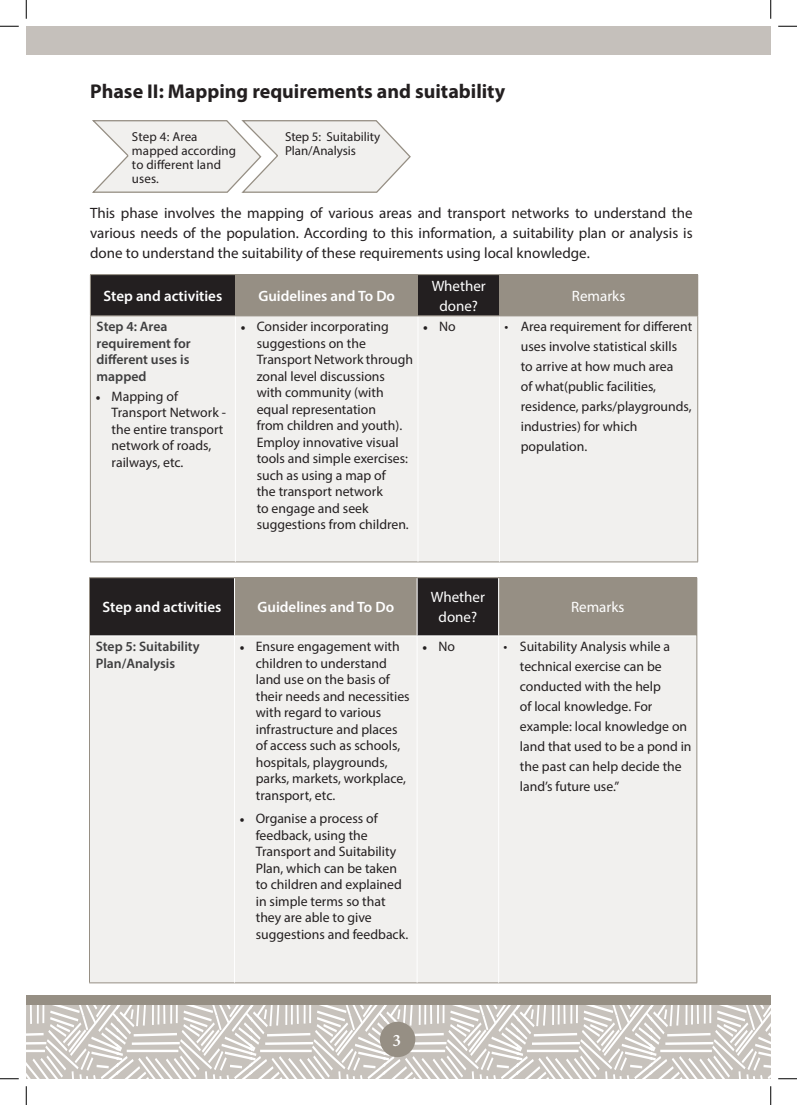
<style>
.page{position:relative;width:797px;height:1105px;background:#fff}
.page>*{position:absolute;margin:0;border:0;box-sizing:border-box;transform-origin:0 0}
.t1{font:700 20px "Myriad Pro";color:#231f20}
.t2{font:600 17.5px "Minion Pro";color:#fff}
.t3{font:15px/20px "Myriad Pro";color:#231f20;text-align:justify}
.t4{font:600 15px "Myriad Pro";color:#fff}
.t5{font:15px/20px "Myriad Pro";color:#fff;text-align:center}
.t6{font:13.75px/16.5px "Myriad Pro";color:#231f20}
.t7{font:600 13.75px/16.5px "Myriad Pro";color:#3e3e3f}
.t8{font:13px/13.8px "Myriad Pro";letter-spacing:.005em;color:#231f20}
.s1{font-family:"Minion Pro"}
</style>
<div class="page">
<svg style="left:26px;top:1004px;width:744px;height:75px"></svg>
<div style="left:26px;top:995px;width:744px;height:9px;background:#968f84"></div>
<div style="left:26px;top:26px;width:744px;height:28px;background:#c5c0bb"></div>
<div style="left:380px;top:1022px;width:35px;height:35px;background:#968f84;border-radius:50%"></div>
<svg style="left:92px;top:120px;width:319px;height:73px;background:#eeecea"></svg>
<div style="left:91px;top:275px;width:408px;height:41px;background:#231f20"></div>
<div style="left:235px;top:275px;width:183px;height:41px;background:#968f84"></div>
<div style="left:499px;top:275px;width:198px;height:41px;background:#968f84"></div>
<div style="left:91px;top:317px;width:606px;height:245px;background:#f1f0ee"></div>
<hr style="left:90px;top:274px;width:145px;height:1px;background:#968f84">
<hr style="left:90px;top:275px;width:1px;height:41px;background:#968f84">
<hr style="left:418px;top:274px;width:81px;height:1px;background:#968f84">
<hr style="left:499px;top:274px;width:199px;height:1px;background:#968f84">
<hr style="left:697px;top:275px;width:1px;height:41px;background:#968f84">
<hr style="left:235px;top:274px;width:183px;height:1px;background:#968f84">
<hr style="left:90px;top:562px;width:145px;height:1px;background:#968f84">
<hr style="left:235px;top:562px;width:183px;height:1px;background:#968f84">
<hr style="left:418px;top:562px;width:81px;height:1px;background:#968f84">
<hr style="left:499px;top:562px;width:199px;height:1px;background:#968f84">
<hr style="left:235px;top:316px;width:1px;height:246px;background:#fff">
<hr style="left:417px;top:316px;width:1px;height:246px;background:#fff">
<hr style="left:499px;top:316px;width:1px;height:246px;background:#fff">
<hr style="left:90px;top:316px;width:145px;height:1px;background:#968f84">
<hr style="left:90px;top:316px;width:1px;height:246px;background:#968f84">
<hr style="left:235px;top:316px;width:183px;height:1px;background:#968f84">
<hr style="left:418px;top:316px;width:81px;height:1px;background:#968f84">
<hr style="left:499px;top:316px;width:199px;height:1px;background:#968f84">
<hr style="left:697px;top:316px;width:1px;height:246px;background:#968f84">
<div style="left:90px;top:578px;width:408px;height:58px;background:#231f20"></div>
<div style="left:234px;top:578px;width:183px;height:58px;background:#968f84"></div>
<div style="left:498px;top:578px;width:199px;height:58px;background:#968f84"></div>
<div style="left:90px;top:637px;width:606px;height:345px;background:#f1f0ee"></div>
<hr style="left:234px;top:578px;width:1px;height:58px;background:#fff">
<hr style="left:417px;top:578px;width:1px;height:58px;background:#fff">
<hr style="left:498px;top:578px;width:1px;height:58px;background:#fff">
<hr style="left:89px;top:577px;width:145px;height:1px;background:#968f84">
<hr style="left:89px;top:578px;width:1px;height:58px;background:#968f84">
<hr style="left:234px;top:577px;width:183px;height:1px;background:#968f84">
<hr style="left:417px;top:577px;width:81px;height:1px;background:#968f84">
<hr style="left:498px;top:577px;width:199px;height:1px;background:#968f84">
<hr style="left:89px;top:982px;width:145px;height:1px;background:#968f84">
<hr style="left:234px;top:982px;width:183px;height:1px;background:#968f84">
<hr style="left:417px;top:982px;width:81px;height:1px;background:#968f84">
<hr style="left:498px;top:982px;width:199px;height:1px;background:#968f84">
<hr style="left:234px;top:636px;width:1px;height:346px;background:#fff">
<hr style="left:417px;top:636px;width:1px;height:346px;background:#fff">
<hr style="left:498px;top:636px;width:1px;height:346px;background:#fff">
<hr style="left:89px;top:636px;width:1px;height:346px;background:#968f84">
<hr style="left:696px;top:636px;width:1px;height:346px;background:#968f84">
<svg style="left:0;top:25px;width:19px;height:2px"></svg>
<svg style="left:778px;top:25px;width:19px;height:2px"></svg>
<svg style="left:0;top:1078px;width:19px;height:1px"></svg>
<svg style="left:778px;top:1078px;width:19px;height:1px"></svg>
<svg style="left:25px;top:0;width:2px;height:19px"></svg>
<svg style="left:25px;top:1086px;width:2px;height:19px"></svg>
<svg style="left:770px;top:0;width:1px;height:19px"></svg>
<svg style="left:770px;top:1086px;width:1px;height:19px"></svg>
<h1 class="t1" style="left:90px;top:78px;width:416px">Phase II: Mapping requirements and suitability</h1>
<p class="t8" style="left:132px;top:130px;width:106px">Step 4: Area mapped according to different land uses.</p>
<p class="t8" style="left:285px;top:130px;width:97px">Step 5: Suitability<br>Plan/Analysis</p>
<p class="t3" style="left:90px;top:203px;width:604px">This phase involves the mapping of various areas and transport networks to understand the various needs of the population. According to this information, a suitability plan or analysis is done to understand the suitability of these requirements using local knowledge.</p>
<p class="t4" style="left:103px;top:286px;width:120px">Step and activities</p>
<p class="t4" style="left:258px;top:286px;width:138px">Guidelines and To Do</p>
<p class="t5" style="left:431px;top:276px;width:56px">Whether done?</p>
<p class="t5" style="left:572px;top:286px;width:55px">Remarks</p>
<p class="t7" style="left:97px;top:318px;width:96px">Step 4: Area requirement for different uses is mapped</p>
<p class="t6" style="left:112px;top:388px;width:116px;text-indent:-16px"><span class="s1">•</span> Mapping of<br>Transport Network - the entire transport network of roads, railways, etc.</p>
<p class="t6" style="left:257px;top:318px;width:158px;text-indent:-16px"><span class="s1">•</span> Consider incorporating suggestions on the<br>Transport Network through zonal level discussions with community (with equal representation<br>from children and youth).<br>Employ innovative visual tools and simple exercises: such as using a map of<br>the transport network<br>to engage and seek suggestions from children.</p>
<p class="t6" style="left:423px;top:318px;width:34px"><span class="s1">•</span> No</p>
<p class="t6" style="left:521px;top:316px;width:173px;line-height:20px;text-indent:-16px">• Area requirement for different uses involve statistical skills to arrive at how much area<br>of what(public facilities, residence, parks/playgrounds, industries) for which population.</p>
<p class="t4" style="left:103px;top:598px;width:120px">Step and activities</p>
<p class="t4" style="left:257px;top:598px;width:138px">Guidelines and To Do</p>
<p class="t5" style="left:431px;top:587px;width:56px">Whether done?</p>
<p class="t5" style="left:571px;top:597px;width:55px">Remarks</p>
<p class="t7" style="left:96px;top:638px;width:105px">Step 5: Suitability<br>Plan/Analysis</p>
<p class="t6" style="left:256px;top:638px;width:155px;text-indent:-16px"><span class="s1">•</span> Ensure engagement with children to understand land use on the basis of their needs and necessities with regard to various infrastructure and places of access such as schools, hospitals, playgrounds, parks, markets, workplace, transport, etc.</p>
<p class="t6" style="left:256px;top:810px;width:154px;text-indent:-16px"><span class="s1">•</span> Organise a process of feedback, using the<br>Transport and Suitability<br>Plan, which can be taken to children and explained in simple terms so that they are able to give suggestions and feedback.</p>
<p class="t6" style="left:422px;top:638px;width:34px"><span class="s1">•</span> No</p>
<p class="t6" style="left:520px;top:636px;width:173px;line-height:20px;text-indent:-16px">• Suitability Analysis while a technical exercise can be conducted with the help<br>of local knowledge. For example: local knowledge on land that used to be a pond in the past can help decide the land’s future use.”</p>
<p class="t2" style="left:392px;top:1028px;width:10px">3</p>
</div>
